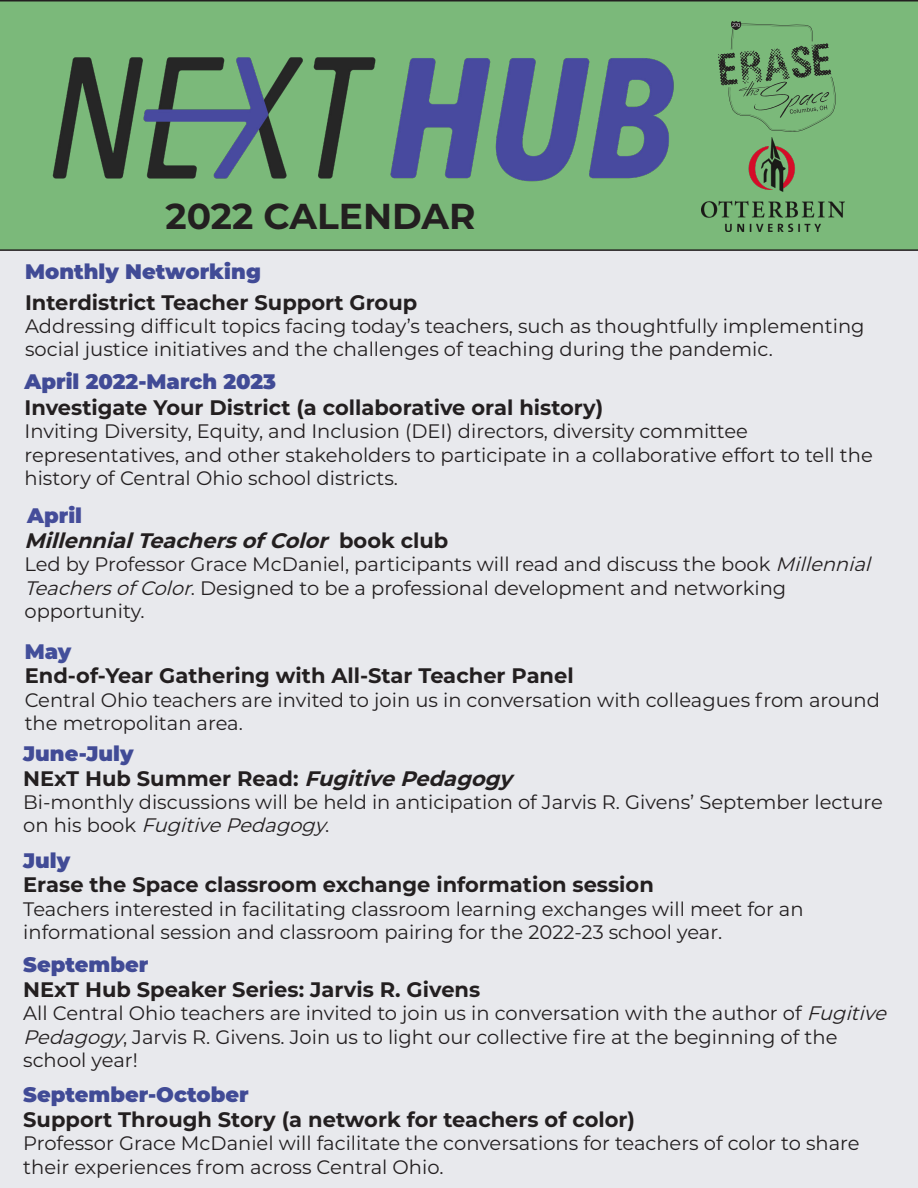
<style>
.page{position:relative;width:918px;height:1188px;background:#fff}
.page>*{position:absolute;margin:0;border:0;box-sizing:border-box;transform-origin:0 0}
.t1{font:700 36px "Montserrat";color:#231f20}
.t2{font:700 21px "Montserrat";color:#231f20}
.t3{font:900 21px "Montserrat";color:#414b96}
.t4{font:italic 700 21px "Montserrat";color:#231f20}
.t5{font:900 21px "Montserrat";color:#454d9a}
.t6{font:900 21px "Montserrat";color:#434f9b}
.t7{font:19.5px/23.4px "Montserrat";color:#231f20}
.s1{font-style:normal}
.s2{font-style:italic}
</style>
<div class="page">
<div style="left:0;top:251px;width:918px;height:937px;background:#e8e9ed"></div>
<div style="left:0;top:0;width:918px;height:251px;background:#7bb97a"></div>
<img style="left:43px;top:9px;width:642px;height:188px">
<svg style="left:718px;top:21px;width:120px;height:111px;background:#6fa46d"></svg>
<img style="left:701px;top:137px;width:144px;height:94px">
<p class="t1" style="left:166px;top:191px;width:311px">2022 CALENDAR</p>
<p class="t3" style="left:25px;top:255px;width:237px">Monthly Networking</p>
<p class="t2" style="left:25px;top:287px;width:394px">Interdistrict Teacher Support Group</p>
<p class="t7" style="left:25px;top:314px;width:841px">Addressing difficult topics facing today’s teachers, such as thoughtfully implementing social justice initiatives and the challenges of teaching during the pandemic.</p>
<p class="t2" style="left:25px;top:392px;width:580px">Investigate Your District (a collaborative oral history)</p>
<p class="t7" style="left:25px;top:419px;width:850px">Inviting Diversity, Equity, and Inclusion (DEI) directors, diversity committee representatives, and other stakeholders to participate in a collaborative effort to tell the history of Central Ohio school districts.</p>
<p class="t3" style="left:25px;top:366px;width:253px">April 2022-March 2023</p>
<p class="t5" style="left:27px;top:500px;width:56px">April</p>
<p class="t4" style="left:25px;top:525px;width:425px">MillennialTeachersofColor <span class="s1">b o o k c l u b</span></p>
<p class="t7" style="left:25px;top:552px;width:854px">Led by Professor Grace McDaniel, participants will read and discuss the book <span class="s2">Millennial<br>TeachersofColor</span>. Designed to be a professional development and networking opportunity.</p>
<p class="t6" style="left:25px;top:636px;width:48px">May</p>
<p class="t2" style="left:25px;top:661px;width:551px">End-of-Year Gathering with All-Star Teacher Panel</p>
<p class="t7" style="left:25px;top:688px;width:857px">Central Ohio teachers are invited to join us in conversation with colleagues from around the metropolitan area.</p>
<p class="t3" style="left:23px;top:738px;width:112px">June-July</p>
<p class="t2" style="left:23px;top:763px;width:490px">N E xT H u b S u m m e r R e a d : <span class="s2">FugitivePedagogy</span></p>
<p class="t7" style="left:23px;top:790px;width:861px">Bi-monthly discussions will be held in anticipation of Jarvis R. Givens’ September lecture o n h i s b o o k <span class="s2">FugitivePedagogy</span>.</p>
<p class="t3" style="left:23px;top:844px;width:49px">July</p>
<p class="t2" style="left:23px;top:870px;width:632px">Erase the Space classroom exchange information session</p>
<p class="t7" style="left:23px;top:896px;width:782px">Teachers interested in facilitating classroom learning exchanges will meet for an informational session and classroom pairing for the 2022-23 school year.</p>
<p class="t3" style="left:23px;top:949px;width:127px">September</p>
<p class="t2" style="left:23px;top:974px;width:459px">NExT Hub Speaker Series: Jarvis R. Givens</p>
<p class="t7" style="left:23px;top:1001px;width:871px">All Central Ohio teachers are invited to join us in conversation with the author of <span class="s2">Fugitive<br>Pedagogy</span>, Jarvis R. Givens. Join us to light our collective fire at the beginning of the school year!</p>
<p class="t3" style="left:23px;top:1079px;width:227px">September-October</p>
<p class="t2" style="left:23px;top:1104px;width:613px">Support Through Story (a network for teachers of color)</p>
<p class="t7" style="left:23px;top:1131px;width:838px">Professor Grace McDaniel will facilitate the conversations for teachers of color to share their experiences from across Central Ohio.</p>
</div>
